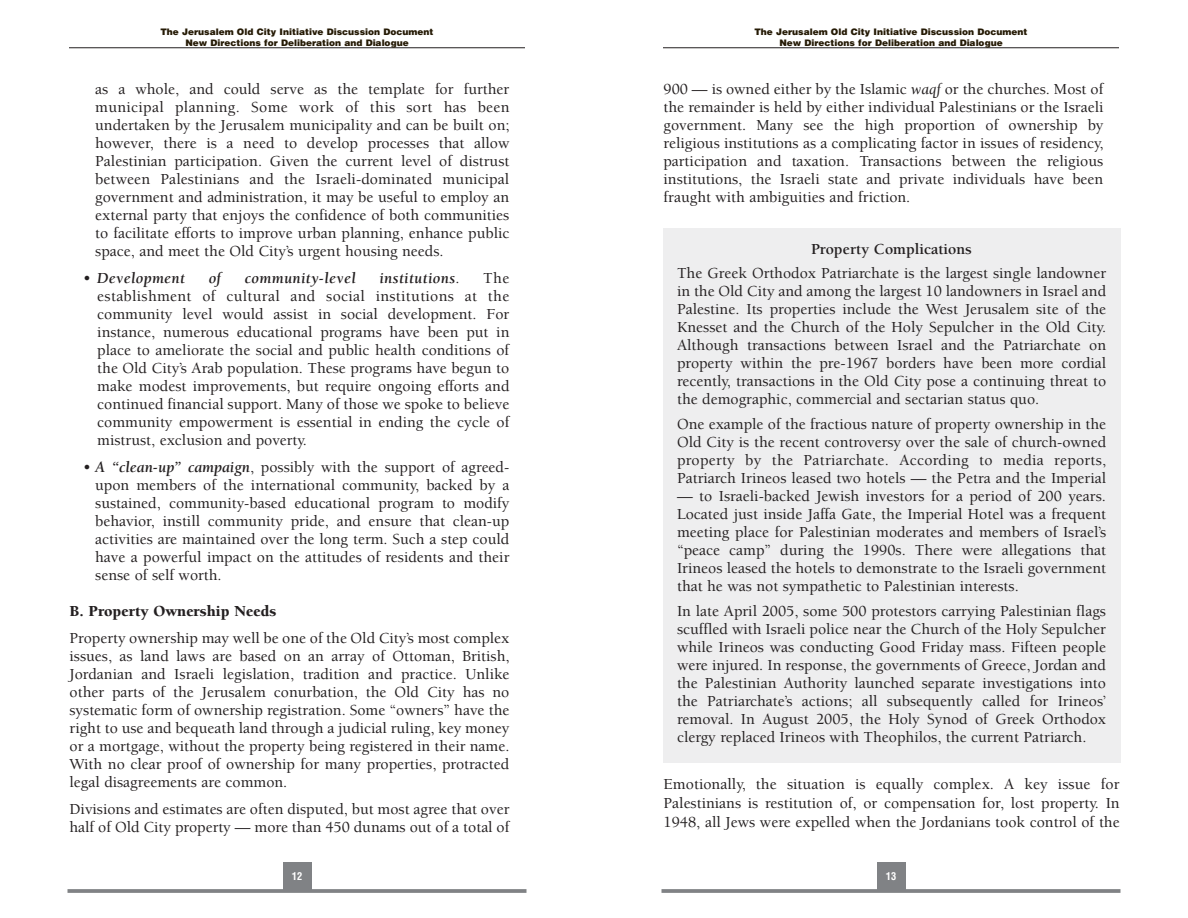
<style>
.page{position:relative;width:1188px;height:918px;background:#fff}
.page>*{position:absolute;margin:0;border:0;box-sizing:border-box;transform-origin:0 0}
.t1{font:500 15.75px/18px "Berkeley";color:#231f20;text-align:justify}
.t2{font:italic 700 15.75px "Berkeley";letter-spacing:.02em;color:#231f20}
.t3{font:900 15.75px "Berkeley";color:#231f20}
.t4{font:700 15.75px "Berkeley";color:#231f20}
.t5{font:700 condensed 10.5px "Helvetica";color:#fff}
.t6{font:900 9px/10.8px "Helvetica";color:#251a05;text-align:center}
.s1{font-weight:500;font-style:normal}
.s2{font-weight:700;font-style:italic}
.s3{font-weight:400;font-style:italic}
</style>
<div class="page">
<div style="left:663px;top:228px;width:457px;height:535px;background:#eeeeef"></div>
<hr style="left:662px;top:889px;width:458px;height:4px;background:#87898c">
<div style="left:877px;top:863px;width:29px;height:28px;background:#808285"></div>
<hr style="left:663px;top:47px;width:456px;height:1px;background:#231f20">
<hr style="left:68px;top:889px;width:458px;height:4px;background:#87898c">
<div style="left:283px;top:863px;width:29px;height:28px;background:#808285"></div>
<hr style="left:69px;top:47px;width:456px;height:1px;background:#231f20">
<p class="t6" style="left:160px;top:27px;width:275px">The Jerusalem Old City Initiative Discussion Document<br>New Directions for Deliberation and Dialogue</p>
<p class="t1" style="left:95px;top:81px;width:416px">as a whole, and could serve as the template for further municipal planning. Some work of this sort has been undertaken by the Jerusalem municipality and can be built on; however, there is a need to develop processes that allow Palestinian participation. Given the current level of distrust between Palestinians and the Israeli-dominated municipal government and administration, it may be useful to employ an external party that enjoys the confidence of both communities to facilitate efforts to improve urban planning, enhance public space, and meet the Old City’s urgent housing needs.</p>
<p class="t2" style="left:83px;top:271px;width:104px"><span class="s1">•</span> Development</p>
<p class="t2" style="left:209px;top:271px;width:14px">of</p>
<p class="t2" style="left:245px;top:271px;width:112px">community-level</p>
<p class="t2" style="left:379px;top:271px;width:82px">institutions<span class="s1">.</span></p>
<p class="t1" style="left:97px;top:270px;width:414px;text-indent:386px">The establishment of cultural and social institutions at the community level would assist in social development. For instance, numerous educational programs have been put in place to ameliorate the social and public health conditions of the Old City’s Arab population. These programs have begun to make modest improvements, but require ongoing efforts and continued financial support. Many of those we spoke to believe community empowerment is essential in ending the cycle of mistrust, exclusion and poverty.</p>
<p class="t1" style="left:95px;top:459px;width:416px;text-indent:-12px">• <span class="s2">A “clean-up” campaign</span>, possibly with the support of agreed&shy;upon members of the international community, backed by a sustained, community-based educational program to modify behavior, instill community pride, and ensure that clean-up activities are maintained over the long term. Such a step could have a powerful impact on the attitudes of residents and their sense of self worth.</p>
<p class="t3" style="left:70px;top:604px;width:208px">B. Property Ownership Needs</p>
<p class="t1" style="left:70px;top:630px;width:442px">Property ownership may well be one of the Old City’s most complex issues, as land laws are based on an array of Ottoman, British, Jordanian and Israeli legislation, tradition and practice. Unlike other parts of the Jerusalem conurbation, the Old City has no systematic form of ownership registration. Some “owners” have the right to use and bequeath land through a judicial ruling, key money or a mortgage, without the property being registered in their name.<br>With no clear proof of ownership for many properties, protracted legal disagreements are common.</p>
<p class="t1" style="left:70px;top:801px;width:442px">Divisions and estimates are often disputed, but most agree that over half of Old City property — more than 450 dunams out of a total of</p>
<p class="t5" style="left:292px;top:870px;width:12px">12</p>
<p class="t6" style="left:754px;top:27px;width:275px">The Jerusalem Old City Initiative Discussion Document<br>New Directions for Deliberation and Dialogue</p>
<p class="t1" style="left:664px;top:81px;width:441px">900 — is owned either by the Islamic <span class="s3">waqf</span> or the churches. Most of the remainder is held by either individual Palestinians or the Israeli government. Many see the high proportion of ownership by religious institutions as a complicating factor in issues of residency, participation and taxation. Transactions between the religious institutions, the Israeli state and private individuals have been fraught with ambiguities and friction.</p>
<p class="t4" style="left:811px;top:243px;width:162px">Property Complications</p>
<p class="t1" style="left:677px;top:266px;width:431px">The Greek Orthodox Patriarchate is the largest single landowner in the Old City and among the largest 10 landowners in Israel and Palestine. Its properties include the West Jerusalem site of the Knesset and the Church of the Holy Sepulcher in the Old City.<br>Although transactions between Israel and the Patriarchate on property within the pre-1967 borders have been more cordial recently, transactions in the Old City pose a continuing threat to the demographic, commercial and sectarian status quo.</p>
<p class="t1" style="left:677px;top:416px;width:431px">One example of the fractious nature of property ownership in the Old City is the recent controversy over the sale of church-owned property by the Patriarchate. According to media reports, Patriarch Irineos leased two hotels — the Petra and the Imperial</p>
<p class="t1" style="left:677px;top:488px;width:431px">— to Israeli-backed Jewish investors for a period of 200 years.<br>Located just inside Jaffa Gate, the Imperial Hotel was a frequent meeting place for Palestinian moderates and members of Israel’s “peace camp” during the 1990s. There were allegations that Irineos leased the hotels to demonstrate to the Israeli government that he was not sympathetic to Palestinian interests.</p>
<p class="t1" style="left:677px;top:603px;width:431px">In late April 2005, some 500 protestors carrying Palestinian flags scuffled with Israeli police near the Church of the Holy Sepulcher while Irineos was conducting Good Friday mass. Fifteen people were injured. In response, the governments of Greece, Jordan and the Palestinian Authority launched separate investigations into the Patriarchate’s actions; all subsequently called for Irineos’ removal. In August 2005, the Holy Synod of Greek Orthodox clergy replaced Irineos with Theophilos, the current Patriarch.</p>
<p class="t1" style="left:664px;top:776px;width:458px;line-height:18.9px">Emotionally, the situation is equally complex. A key issue for Palestinians is restitution of, or compensation for, lost property. In 1948, all Jews were expelled when the Jordanians took control of the</p>
<p class="t5" style="left:886px;top:870px;width:12px">13</p>
</div>
